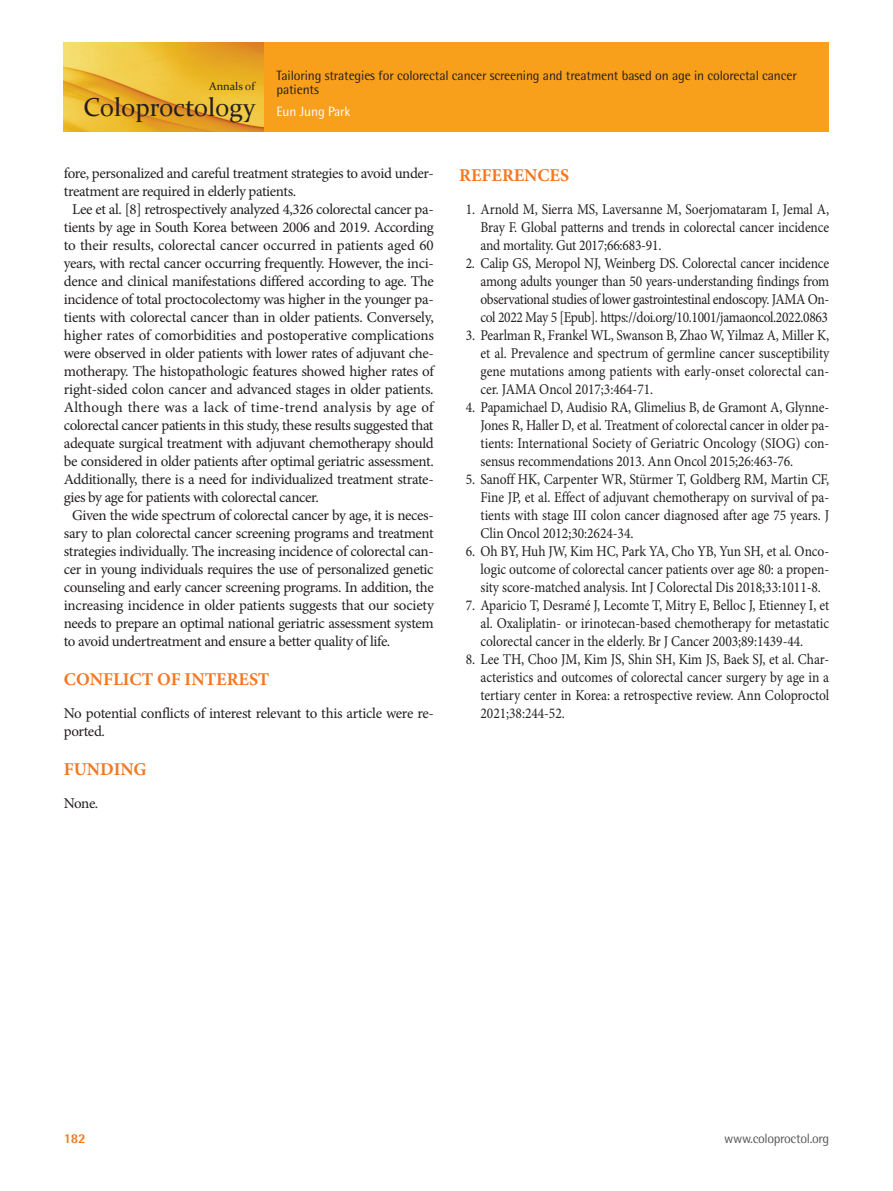
<style>
.page{position:relative;width:893px;height:1191px;background:#fff}
.page>*{position:absolute;margin:0;border:0;box-sizing:border-box;transform-origin:0 0}
.t1{font:25.95px "Constantia";color:#231f20}
.본문제목_대{font:700 18px "Minion Pro";color:#f47721}
.본문{font:15px/18px "Minion Pro";letter-spacing:-.025em;color:#231f20}
.참고문헌1{font:15px/18px "Minion Pro";letter-spacing:-.01em;color:#231f20;text-align:justify;scale:.9 1}
.t2{font:13.5px/13.5px "Rotis Semi Sans Std";letter-spacing:-.01em;color:#231f20}
.t3{font:13.5px "Rotis Semi Sans Std";letter-spacing:-.025em;color:#57585a}
.t4{font:13.5px "Rotis Semi Sans Std";letter-spacing:-.01em;color:#fff}
.t5{font:800 13.5px "Rotis Semi Sans Std";color:#f47721}
.t6{font:11.25px "Constantia";color:#231f20}
</style>
<div class="page">
<div style="left:264px;top:43px;width:565px;height:89px;background:#f89f1c"></div>
<img style="left:64px;top:43px;width:200px;height:89px">
<p class="t6" style="left:209px;top:79px;width:47px">Annals of</p>
<p class="t1" style="left:83px;top:90px;width:174px">Coloproctology</p>
<p class="t2" style="left:276px;top:69px;width:522px">Tailoring strategies for colorectal cancer screening and treatment based on age in colorectal cancer patients</p>
<p class="t4" style="left:276px;top:103px;width:76px">Eun Jung Park</p>
<p class="본문" style="left:64px;top:164px;width:371px">fore, personalized and careful treatment strategies to avoid under&shy;treatment are required in elderly patients.</p>
<p class="본문" style="left:64px;top:200px;width:372px;text-align:justify;text-indent:9px">Lee et al. [8] retrospectively analyzed 4,326 colorectal cancer pa&shy;tients by age in South Korea between 2006 and 2019. According to their results, colorectal cancer occurred in patients aged 60 years, with rectal cancer occurring frequently. However, the inci&shy;dence and clinical manifestations differed according to age. The incidence of total proctocolectomy was higher in the younger pa&shy;tients with colorectal cancer than in older patients. Conversely, higher rates of comorbidities and postoperative complications were observed in older patients with lower rates of adjuvant che&shy;motherapy. The histopathologic features showed higher rates of right-sided colon cancer and advanced stages in older patients.<br>Although there was a lack of time-trend analysis by age of colorectal cancer patients in this study, these results suggested that adequate surgical treatment with adjuvant chemotherapy should be considered in older patients after optimal geriatric assessment.<br>Additionally, there is a need for individualized treatment strate&shy;gies by age for patients with colorectal cancer.</p>
<p class="본문" style="left:64px;top:506px;width:372px;text-align:justify;text-indent:9px">Given the wide spectrum of colorectal cancer by age, it is neces&shy;sary to plan colorectal cancer screening programs and treatment strategies individually. The increasing incidence of colorectal can&shy;cer in young individuals requires the use of personalized genetic counseling and early cancer screening programs. In addition, the increasing incidence in older patients suggests that our society needs to prepare an optimal national geriatric assessment system to avoid undertreatment and ensure a better quality of life.</p>
<p class="본문제목_대" style="left:64px;top:666px;width:207px">CONFLICT OF INTEREST</p>
<p class="본문" style="left:64px;top:704px;width:371px">No potential conflicts of interest relevant to this article were re&shy;ported.</p>
<p class="본문제목_대" style="left:64px;top:756px;width:84px">FUNDING</p>
<p class="본문" style="left:64px;top:794px;width:36px">None.</p>
<p class="본문제목_대" style="left:459px;top:162px;width:111px">REFERENCES</p>
<p class="참고문헌1" style="left:480px;top:200px;width:389px;text-indent:-15px">1. Arnold M, Sierra MS, Laversanne M, Soerjomataram I, Jemal A, Bray F. Global patterns and trends in colorectal cancer incidence and mortality. Gut 2017;66:683-91.</p>
<p class="참고문헌1" style="left:480px;top:254px;width:389px;text-indent:-15px">2. Calip GS, Meropol NJ, Weinberg DS. Colorectal cancer incidence among adults younger than 50 years-understanding findings from observational studies of lower gastrointestinal endoscopy. JAMA On&shy;col 2022 May 5 [Epub]. https://doi.org/10.1001/jamaoncol.2022.0863</p>
<p class="참고문헌1" style="left:480px;top:326px;width:389px;text-indent:-15px">3. Pearlman R, Frankel WL, Swanson B, Zhao W, Yilmaz A, Miller K, et al. Prevalence and spectrum of germline cancer susceptibility gene mutations among patients with early-onset colorectal can&shy;cer. JAMA Oncol 2017;3:464-71.</p>
<p class="참고문헌1" style="left:480px;top:398px;width:389px;text-indent:-15px">4. Papamichael D, Audisio RA, Glimelius B, de Gramont A, Glynne-Jones R, Haller D, et al. Treatment of colorectal cancer in older pa&shy;tients: International Society of Geriatric Oncology (SIOG) con&shy;sensus recommendations 2013. Ann Oncol 2015;26:463-76.</p>
<p class="참고문헌1" style="left:480px;top:470px;width:389px;text-indent:-15px">5. Sanoff HK, Carpenter WR, Stürmer T, Goldberg RM, Martin CF, Fine JP, et al. Effect of adjuvant chemotherapy on survival of pa&shy;tients with stage III colon cancer diagnosed after age 75 years. J Clin Oncol 2012;30:2624-34.</p>
<p class="참고문헌1" style="left:480px;top:542px;width:389px;text-indent:-15px">6. Oh BY, Huh JW, Kim HC, Park YA, Cho YB, Yun SH, et al. Onco&shy;logic outcome of colorectal cancer patients over age 80: a propen&shy;sity score-matched analysis. Int J Colorectal Dis 2018;33:1011-8.</p>
<p class="참고문헌1" style="left:480px;top:596px;width:389px;text-indent:-15px">7. Aparicio T, Desramé J, Lecomte T, Mitry E, Belloc J, Etienney I, et al. Oxaliplatin- or irinotecan-based chemotherapy for metastatic colorectal cancer in the elderly. Br J Cancer 2003;89:1439-44.</p>
<p class="참고문헌1" style="left:480px;top:650px;width:389px;text-indent:-15px">8. Lee TH, Choo JM, Kim JS, Shin SH, Kim JS, Baek SJ, et al. Char&shy;acteristics and outcomes of colorectal cancer surgery by age in a tertiary center in Korea: a retrospective review. Ann Coloproctol 2021;38:244-52.</p>
<p class="t5" style="left:64px;top:1129px;width:23px">182</p>
<p class="t3" style="left:724px;top:1130px;width:106px">www.coloproctol.org</p>
</div>
